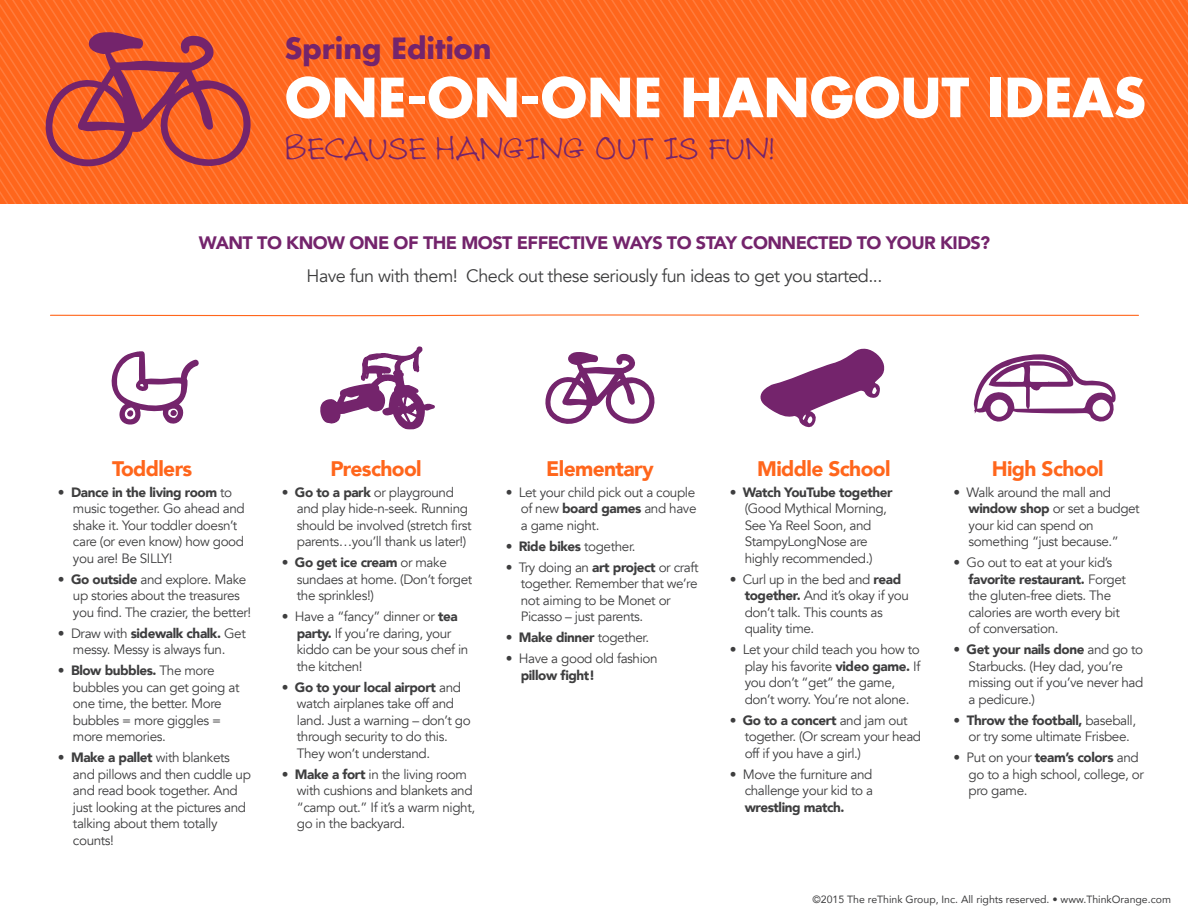
<style>
.page{position:relative;width:1188px;height:918px;background:#fff}
.page>*{position:absolute;margin:0;border:0;box-sizing:border-box;transform-origin:0 0}
.t1{font:700 52.5px "Futura";color:#fff}
.t2{font:36px "Rabiohead";color:#74246c}
.t3{font:700 28.5px "Futura";color:#74246c}
.t4{font:900 21px "Avenir";letter-spacing:-.03em;color:#ff661c}
.t5{font:18px "Avenir";letter-spacing:-.03em;color:#3e3e3f}
.t6{font:900 18px "Avenir";letter-spacing:-.03em;color:#74246c}
.t7{font:13.5px/16.5px "Avenir";letter-spacing:-.03em;color:#3e3e3f}
.t8{font:900 13.5px "Avenir";letter-spacing:-.03em;color:#3e3e3f}
.t9{font:10.5px "Avenir";color:#3e3e3f}
.s1{font-weight:900}
</style>
<div class="page">
<svg style="left:1139px;top:0;width:49px;height:203px;background:#ff6a23"></svg>
<svg style="left:866px;top:0;width:273px;height:203px;background:#ff6a23"></svg>
<svg style="left:593px;top:0;width:273px;height:203px;background:#ff6a23"></svg>
<svg style="left:0;top:0;width:593px;height:203px;background:#ff6a23"></svg>
<svg style="left:32px;top:31px;width:268px;height:142px;background:#e15b32"></svg>
<svg style="left:50px;top:314px;width:1089px;height:116px"></svg>
<h3 class="t3" style="left:285px;top:28px;width:208px">Spring Edition</h3>
<h1 class="t1" style="left:285px;top:61px;width:863px">ONE-ON-ONE HANGOUT IDEAS</h1>
<h2 class="t2" style="left:285px;top:127px;width:491px">BECAUSE HANGING OUT IS FUN!</h2>
<h3 class="t6" style="left:199px;top:227px;width:793px">WANT TO KNOW ONE OF THE MOST EFFECTIVE WAYS TO STAY CONNECTED TO YOUR KIDS?</h3>
<h3 class="t5" style="left:307px;top:265px;width:577px">Have fun with them! Check out these seriously fun ideas to get you started...</h3>
<h3 class="t4" style="left:112px;top:450px;width:82px">Toddlers</h3>
<p class="t7" style="left:73px;top:484px;width:173px;text-indent:-15px">• <span class="s1">Dance in the living room</span> to music together. Go ahead and shake it. Your toddler doesn’t care (or even know) how good you are! Be SILLY!</p>
<p class="t7" style="left:73px;top:571px;width:180px;text-indent:-15px">• <span class="s1">Go outside</span> and explore. Make up stories about the treasures you find. The crazier, the better!</p>
<p class="t7" style="left:58px;top:625px;width:189px;text-align:center">• Draw with <span class="s1">sidewalk chalk.</span> Get messy. Messy is always fun.</p>
<p class="t7" style="left:73px;top:662px;width:168px;text-indent:-15px">• <span class="s1">Blow bubbles.</span> The more bubbles you can get going at one time, the better. More bubbles = more giggles = more memories.</p>
<p class="t7" style="left:73px;top:749px;width:180px;text-indent:-15px">• <span class="s1">Make a pallet</span> with blankets and pillows and then cuddle up and read book together. And just looking at the pictures and talking about them totally counts!</p>
<h3 class="t4" style="left:330px;top:450px;width:93px">Preschool</h3>
<p class="t7" style="left:297px;top:484px;width:176px;text-indent:-15px">• <span class="s1">Go to a park</span> or playground and play hide-n-seek. Running should be involved (stretch first parents…you’ll thank us later!)</p>
<p class="t7" style="left:297px;top:554px;width:177px;text-indent:-15px">• <span class="s1">Go get ice cream</span> or make sundaes at home. (Don’t forget the sprinkles!)</p>
<p class="t7" style="left:297px;top:608px;width:173px;text-indent:-15px">• Have a “fancy” dinner or <span class="s1">tea party.</span> If you’re daring, your kiddo can be your sous chef in the kitchen!</p>
<p class="t7" style="left:297px;top:679px;width:175px;text-indent:-15px">• <span class="s1">Go to your local airport</span> and watch airplanes take off and land. Just a warning – don’t go through security to do this.<br>They won’t understand.</p>
<p class="t7" style="left:297px;top:766px;width:180px;text-indent:-15px">• <span class="s1">Make a fort</span> in the living room with cushions and blankets and “camp out.” If it’s a warm night, go in the backyard.</p>
<h3 class="t4" style="left:546px;top:450px;width:109px">Elementary</h3>
<p class="t7" style="left:521px;top:484px;width:177px;text-align:justify;text-indent:-15px">• Let your child pick out a couple of new <span class="s1">board games</span> and have a game night.</p>
<p class="t7" style="left:506px;top:538px;width:131px">• <span class="s1">Ride bikes</span> together.</p>
<p class="t7" style="left:521px;top:559px;width:179px;text-indent:-15px">• Try doing an <span class="s1">art project</span> or craft together. Remember that we’re not aiming to be Monet or<br>Picasso – just parents.</p>
<p class="t7" style="left:506px;top:629px;width:145px">• <span class="s1">Make dinner</span> together.</p>
<p class="t7" style="left:506px;top:650px;width:153px">• Have a good old fashion</p>
<p class="t8" style="left:521px;top:663px;width:76px">pillow fight!</p>
<h3 class="t4" style="left:757px;top:450px;width:135px">Middle School</h3>
<p class="t7" style="left:745px;top:484px;width:150px;text-indent:-15px">• <span class="s1">Watch YouTube together </span>(Good Mythical Morning,<br>See Ya Reel Soon, and<br>StampyLongNose are highly recommended.)</p>
<p class="t7" style="left:745px;top:571px;width:166px;text-indent:-15px">• Curl up in the bed and <span class="s1">read together.</span> And it’s okay if you don’t talk. This counts as quality time.</p>
<p class="t7" style="left:745px;top:641px;width:177px;text-indent:-15px">• Let your child teach you how to play his favorite <span class="s1">video game.</span> If you don’t “get” the game, don’t worry. You’re not alone.</p>
<p class="t7" style="left:745px;top:712px;width:178px;text-indent:-15px">• <span class="s1">Go to a concert</span> and jam out together. (Or scream your head off if you have a girl.)</p>
<p class="t7" style="left:730px;top:766px;width:145px;text-align:right">• Move the furniture and challenge your kid to a</p>
<p class="t8" style="left:745px;top:795px;width:101px">wrestling match.</p>
<h3 class="t4" style="left:992px;top:450px;width:113px">High School</h3>
<p class="t7" style="left:969px;top:484px;width:173px;text-indent:-15px">• Walk around the mall and <span class="s1">window shop</span> or set a budget your kid can spend on something “just because.”</p>
<p class="t7" style="left:969px;top:554px;width:159px;text-indent:-15px">• Go out to eat at your kid’s <span class="s1">favorite restaurant.</span> Forget the gluten-free diets. The calories are worth every bit of conversation.</p>
<p class="t7" style="left:969px;top:641px;width:176px;text-indent:-15px">• <span class="s1">Get your nails done</span> and go to<br>Starbucks. (Hey dad, you’re missing out if you’ve never had a pedicure.)</p>
<p class="t7" style="left:969px;top:712px;width:169px;text-indent:-15px">• <span class="s1">Throw the football,</span> baseball, or try some ultimate Frisbee.</p>
<p class="t7" style="left:969px;top:749px;width:177px;text-indent:-15px">• Put on your <span class="s1">team’s colors</span> and go to a high school, college, or pro game.</p>
<p class="t9" style="left:813px;top:891px;width:360px">©2015 The reThink Group, Inc. All rights reserved. • www.ThinkOrange.com</p>
</div>
